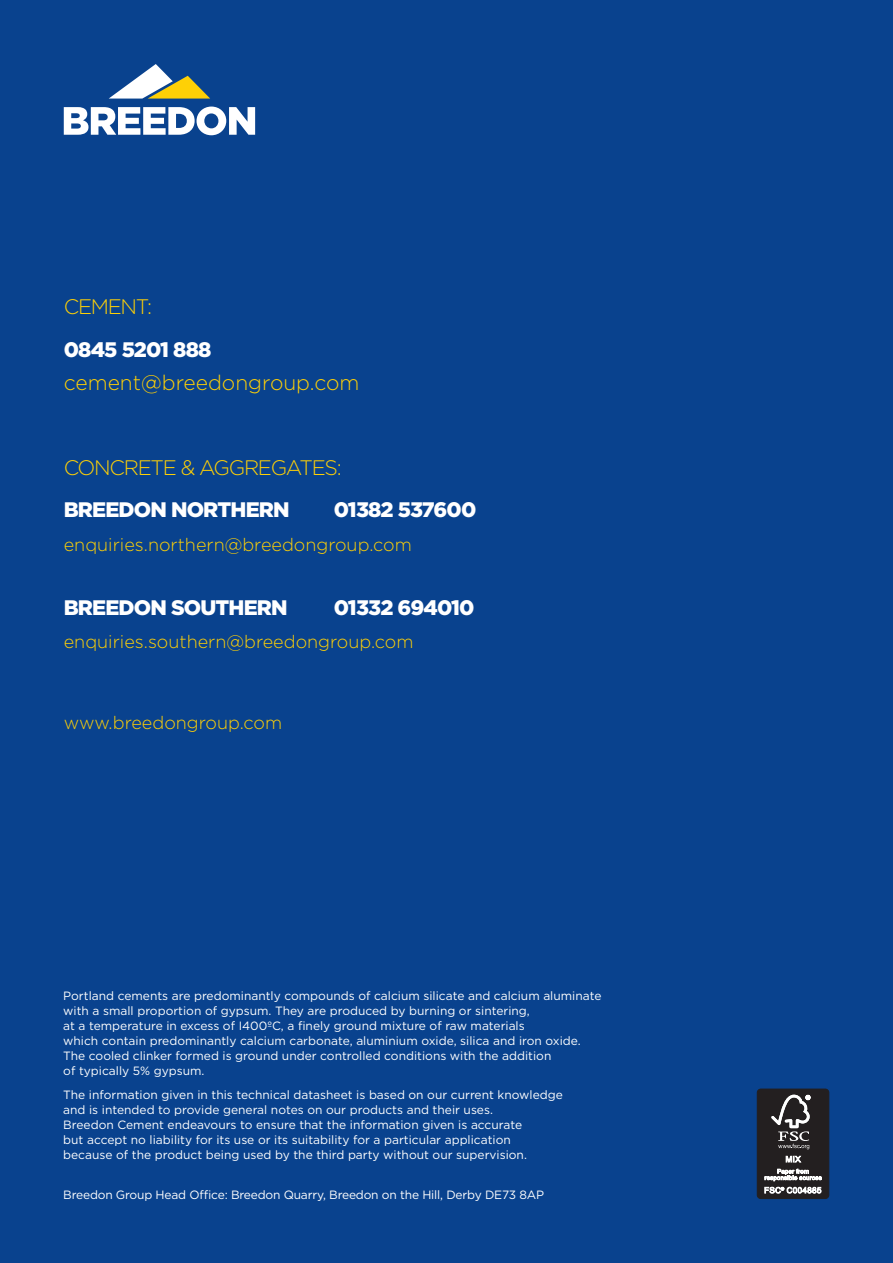
<style>
.page{position:relative;width:893px;height:1263px;background:#09428e}
.page>*{position:absolute;margin:0;border:0;box-sizing:border-box;transform-origin:0 0}
.t1{font:900 21px "Gotham";letter-spacing:-.04em;color:#fff}
.t2{font:300 21px "Gotham";letter-spacing:-.06em;color:#fed006}
.t3{font:300 21px "Gotham";color:#fed006}
.t4{font:300 18px "Gotham";color:#fed006}
.t5{font:12px/15px "Gotham";color:#fff}
</style>
<div class="page">
<div style="left:757px;top:1089px;width:72px;height:109px;background:#231f20;border-radius:4px"></div>
<div style="left:757px;top:1089px;width:72px;height:110px;border:1px solid #231f20;border-radius:4px"></div>
<svg style="left:771px;top:1095px;width:39px;height:54px"></svg>
<svg style="left:786px;top:1155px;width:15px;height:8px"></svg>
<svg style="left:765px;top:1169px;width:57px;height:12px"></svg>
<svg style="left:764px;top:1187px;width:57px;height:6px"></svg>
<svg style="left:109px;top:64px;width:101px;height:35px"></svg>
<svg style="left:64px;top:107px;width:191px;height:28px"></svg>
<h1 class="t2" style="left:64px;top:294px;width:90px">CEMENT:</h1>
<h1 class="t1" style="left:64px;top:337px;width:149px">0845 5201 888</h1>
<h1 class="t3" style="left:64px;top:370px;width:297px">cement@breedongroup.com</h1>
<h1 class="t2" style="left:64px;top:454px;width:279px">CONCRETE &amp; AGGREGATES:</h1>
<h1 class="t1" style="left:64px;top:498px;width:227px">BREEDON NORTHERN</h1>
<h1 class="t1" style="left:334px;top:498px;width:144px">01382 537600</h1>
<h2 class="t4" style="left:64px;top:533px;width:349px">enquiries.northern@breedongroup.com</h2>
<h1 class="t1" style="left:64px;top:595px;width:225px">BREEDON SOUTHERN</h1>
<h1 class="t1" style="left:334px;top:595px;width:142px">01332 694010</h1>
<h2 class="t4" style="left:64px;top:630px;width:351px">enquiries.southern@breedongroup.com</h2>
<h2 class="t4" style="left:64px;top:712px;width:220px">www.breedongroup.com</h2>
<p class="t5" style="left:63px;top:988px;width:540px">Portland cements are predominantly compounds of calcium silicate and calcium aluminate with a small proportion of gypsum. They are produced by burning or sintering,<br>at a temperature in excess of I400ºC, a finely ground mixture of raw materials<br>which contain predominantly calcium carbonate, aluminium oxide, silica and iron oxide.<br>The cooled clinker formed is ground under controlled conditions with the addition<br>of typically 5% gypsum.</p>
<p class="t5" style="left:63px;top:1087px;width:501px">The information given in this technical datasheet is based on our current knowledge and is intended to provide general notes on our products and their uses.<br>Breedon Cement endeavours to ensure that the information given is accurate<br>but accept no liability for its use or its suitability for a particular application because of the product being used by the third party without our supervision.</p>
<p class="t5" style="left:63px;top:1187px;width:482px">Breedon Group Head Office: Breedon Quarry, Breedon on the Hill, Derby DE73 8AP</p>
</div>
